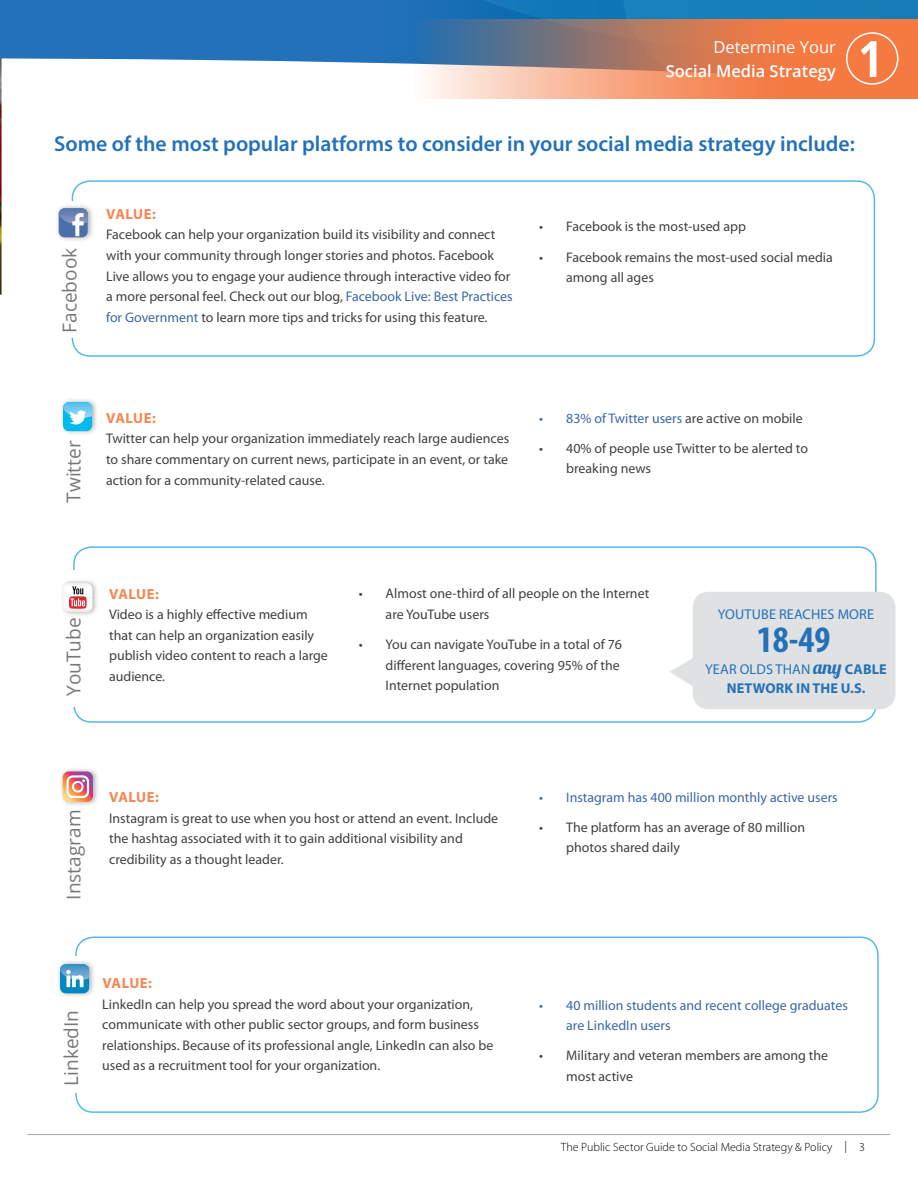
<style>
.page{position:relative;width:918px;height:1188px;background:#fff}
.page>*{position:absolute;margin:0;border:0;box-sizing:border-box;transform-origin:0 0}
.t1{font:700 condensed 37.5px "Myriad Pro";color:#2372b9}
.t2{font:600 21.75px "Myriad Pro";color:#2372b9}
.t3{font:19.05px "Open Sans";color:#77787b}
.t4{font:600 16.5px "Open Sans";color:#fff}
.t5{font:16.5px "Open Sans";color:#fff}
.t6{font:700 14.7px "Myriad Pro";letter-spacing:.025em;color:#f58652}
.t7{font:700 14.25px/19.5px "Myriad Pro";letter-spacing:.01em;color:#2372b9;text-align:center}
.t8{font:14.25px "Myriad Pro";letter-spacing:.01em;color:#2372b9}
.t9{font:13.95px/20.5px "Myriad Pro";color:#414042}
.t10{font:13.95px/20.5px "Myriad Pro";color:#3a68a5}
.t11{font:300 12px "Myriad Pro";color:#000}
.s1{color:#3a68a5}
.s2{color:#414042}
.s3{font-weight:400}
.s4{font-family:"Lobster 1.3";font-weight:400;font-size:19.05px}
</style>
<div class="page">
<img style="left:0;top:83px;width:2px;height:212px">
<div style="left:73px;top:546px;width:804px;height:177px;border:1px solid #53b7e8;border-radius:18px"></div>
<div style="left:75px;top:937px;width:804px;height:176px;border:1px solid #53b7e8;border-radius:18px"></div>
<div style="left:53px;top:957px;width:49px;height:136px;background:#fff"></div>
<div style="left:57px;top:959px;width:39px;height:40px;background:#000;opacity:.3"></div>
<div style="left:60px;top:964px;width:29px;height:29px;background:#0089c1;border-radius:6px"></div>
<img style="left:60px;top:964px;width:29px;height:16px">
<svg style="left:65px;top:964px;width:19px;height:23px"></svg>
<div style="left:59px;top:397px;width:40px;height:39px;background:#000;opacity:.3"></div>
<div style="left:63px;top:402px;width:29px;height:29px;background:#02baed;border-radius:6px"></div>
<img style="left:63px;top:402px;width:29px;height:16px">
<svg style="left:69px;top:410px;width:17px;height:15px"></svg>
<div style="left:53px;top:570px;width:49px;height:137px;background:#fff"></div>
<div style="left:59px;top:766px;width:40px;height:41px;background:#000;opacity:.3"></div>
<svg style="left:63px;top:772px;width:30px;height:30px"></svg>
<div style="left:60px;top:578px;width:39px;height:39px;background:#000;opacity:.3"></div>
<svg style="left:63px;top:583px;width:29px;height:29px"></svg>
<svg style="left:670px;top:592px;width:226px;height:117px;background:#e3e3e4"></svg>
<div style="left:72px;top:180px;width:803px;height:177px;border:1px solid #53b7e8;border-radius:18px"></div>
<div style="left:51px;top:201px;width:49px;height:137px;background:#fff"></div>
<div style="left:55px;top:203px;width:39px;height:39px;background:#000;opacity:.3"></div>
<div style="left:59px;top:208px;width:29px;height:29px;background:#4b6faa;border-radius:6px"></div>
<img style="left:59px;top:208px;width:29px;height:15px">
<svg style="left:72px;top:213px;width:12px;height:23px"></svg>
<hr style="left:27px;top:1134px;width:864px;height:1px;background:#a7a9ac">
<svg style="left:0;top:0;width:447px;height:83px"></svg>
<svg style="left:414px;top:20px;width:504px;height:79px;background:#d9a08b"></svg>
<svg style="left:447px;top:0;width:471px;height:83px;background:#9c807a"></svg>
<p class="t5" style="left:714px;top:36px;width:124px">Determine Your</p>
<p class="t4" style="left:666px;top:60px;width:172px">Social Media Strategy</p>
<h2 class="t2" style="left:54px;top:130px;width:802px">Some of the most popular platforms to consider in your social media strategy include:</h2>
<h3 class="t3" style="left:56px;top:333px;width:86px;rotate:-90deg">Facebook</h3>
<p class="t6" style="left:106px;top:204px;width:51px">VALUE:</p>
<p class="t9" style="left:106px;top:224px;width:408px">Facebook can help your organization build its visibility and connect with your community through longer stories and photos. Facebook Live allows you to engage your audience through interactive video for a more personal feel. Check out our blog, <span class="s1">Facebook Live: Best Practices for Government</span> to learn more tips and tricks for using this feature.</p>
<p class="t9" style="left:539px;top:216px;width:208px">• Facebook is the most-used app</p>
<p class="t9" style="left:566px;top:247px;width:268px;text-indent:-27px">• Facebook remains the most-used social media among all ages</p>
<h3 class="t3" style="left:60px;top:503px;width:64px;rotate:-90deg">Twitter</h3>
<p class="t6" style="left:106px;top:408px;width:51px">VALUE:</p>
<p class="t9" style="left:106px;top:428px;width:405px;text-align:justify">Twitter can help your organization immediately reach large audiences to share commentary on current news, participate in an event, or take action for a community-related cause.</p>
<p class="t10" style="left:539px;top:407px;width:265px">• 83% of Twitter users <span class="s2">are active on mobile</span></p>
<p class="t9" style="left:566px;top:438px;width:243px;text-indent:-27px">• 40% of people use Twitter to be alerted to breaking news</p>
<h3 class="t3" style="left:60px;top:696px;width:80px;rotate:-90deg">YouTube</h3>
<p class="t6" style="left:109px;top:584px;width:51px">VALUE:</p>
<p class="t9" style="left:109px;top:604px;width:220px">Video is a highly effective medium that can help an organization easily publish video content to reach a large audience.</p>
<p class="t9" style="left:386px;top:583px;width:265px;text-indent:-27px">• Almost one-third of all people on the Internet are YouTube users</p>
<p class="t9" style="left:386px;top:634px;width:238px;text-indent:-27px">• You can navigate YouTube in a total of 76 different languages, covering 95% of the<br>Internet population</p>
<p class="t8" style="left:718px;top:606px;width:158px">YOUTUBE REACHES MORE</p>
<h1 class="t1" style="left:757px;top:616px;width:75px">18-49</h1>
<p class="t7" style="left:705px;top:659px;width:183px"><span class="s3">YEAR OLDS THAN</span> <span class="s4">any</span> CABLE<br>NETWORK IN THE U.S.</p>
<h3 class="t3" style="left:60px;top:900px;width:91px;rotate:-90deg">Instagram</h3>
<p class="t6" style="left:109px;top:788px;width:51px">VALUE:</p>
<p class="t9" style="left:109px;top:807px;width:391px">Instagram is great to use when you host or attend an event. Include the hashtag associated with it to gain additional visibility and credibility as a thought leader.</p>
<h3 class="t3" style="left:58px;top:1086px;width:77px;rotate:-90deg">LinkedIn</h3>
<p class="t6" style="left:102px;top:973px;width:51px">VALUE:</p>
<p class="t9" style="left:102px;top:993px;width:393px">LinkedIn can help you spread the word about your organization, communicate with other public sector groups, and form business relationships. Because of its professional angle, LinkedIn can also be used as a recruitment tool for your organization.</p>
<p class="t10" style="left:539px;top:786px;width:300px">• Instagram has 400 million monthly active users</p>
<p class="t9" style="left:566px;top:817px;width:240px;text-indent:-27px">• The platform has an average of 80 million photos shared daily</p>
<p class="t10" style="left:566px;top:994px;width:283px;text-indent:-27px">• 40 million students and recent college graduates are LinkedIn users</p>
<p class="t9" style="left:566px;top:1045px;width:263px;text-indent:-27px">• Military and veteran members are among the most active</p>
<p class="t11" style="left:561px;top:1140px;width:306px">The Public Sector Guide to Social Media Strategy &amp; Policy | 3</p>
</div>
